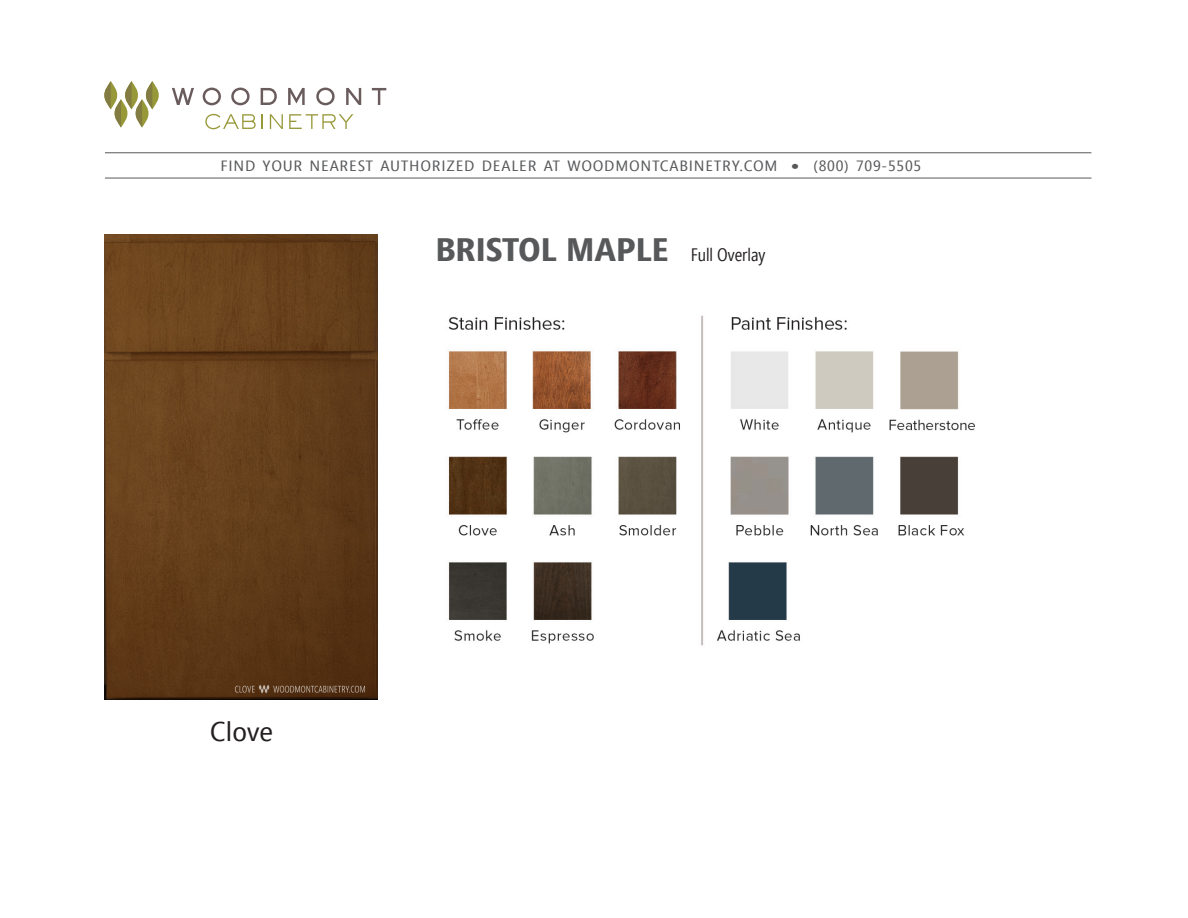
<style>
.page{position:relative;width:1188px;height:918px;background:#fff}
.page>*{position:absolute;margin:0;border:0;box-sizing:border-box;transform-origin:0 0}
.t1{font:700 32.4px "Segoe Condensed";color:#57585a;scale:1.22 1}
.t2{font:27px "Segoe Condensed";color:#231f20;scale:1.2 1}
.t3{font:14.85px "Segoe Condensed";letter-spacing:.04em;color:#57585a;scale:1.22 1}
.s1{font-size:20.25px}
.s2{font-weight:400;font-size:18px;color:#231f20}
</style>
<div class="page">
<svg style="left:172px;top:88px;width:22px;height:17px"></svg>
<svg style="left:203px;top:88px;width:18px;height:17px"></svg>
<svg style="left:231px;top:88px;width:19px;height:17px"></svg>
<svg style="left:261px;top:88px;width:16px;height:17px"></svg>
<svg style="left:288px;top:88px;width:17px;height:17px"></svg>
<svg style="left:316px;top:88px;width:19px;height:17px"></svg>
<svg style="left:346px;top:88px;width:15px;height:17px"></svg>
<svg style="left:372px;top:88px;width:14px;height:17px"></svg>
<svg style="left:205px;top:114px;width:51px;height:15px"></svg>
<svg style="left:262px;top:114px;width:1px;height:15px"></svg>
<svg style="left:270px;top:114px;width:13px;height:15px"></svg>
<svg style="left:289px;top:114px;width:64px;height:15px"></svg>
<svg style="left:146px;top:81px;width:13px;height:28px"></svg>
<svg style="left:104px;top:81px;width:48px;height:47px"></svg>
<hr style="left:105px;top:152px;width:986px;height:1px;background:#57585a">
<hr style="left:105px;top:178px;width:986px;height:1px;background:#57585a">
<img style="left:448px;top:315px;width:527px;height:331px">
<img style="left:105px;top:234px;width:273px;height:465px">
<p class="t3" style="left:220px;top:157px;width:576px">FIND YOUR NEAREST AUTHORIZED DEALER AT WOODMONTCABINETRY.COM <span class="s1">•</span> (800) 709-5505</p>
<h1 class="t1" style="left:435px;top:230px;width:272px">BRISTOL MAPLE <span class="s2">Full Overlay</span></h1>
<h2 class="t2" style="left:210px;top:715px;width:54px">Clove</h2>
</div>
